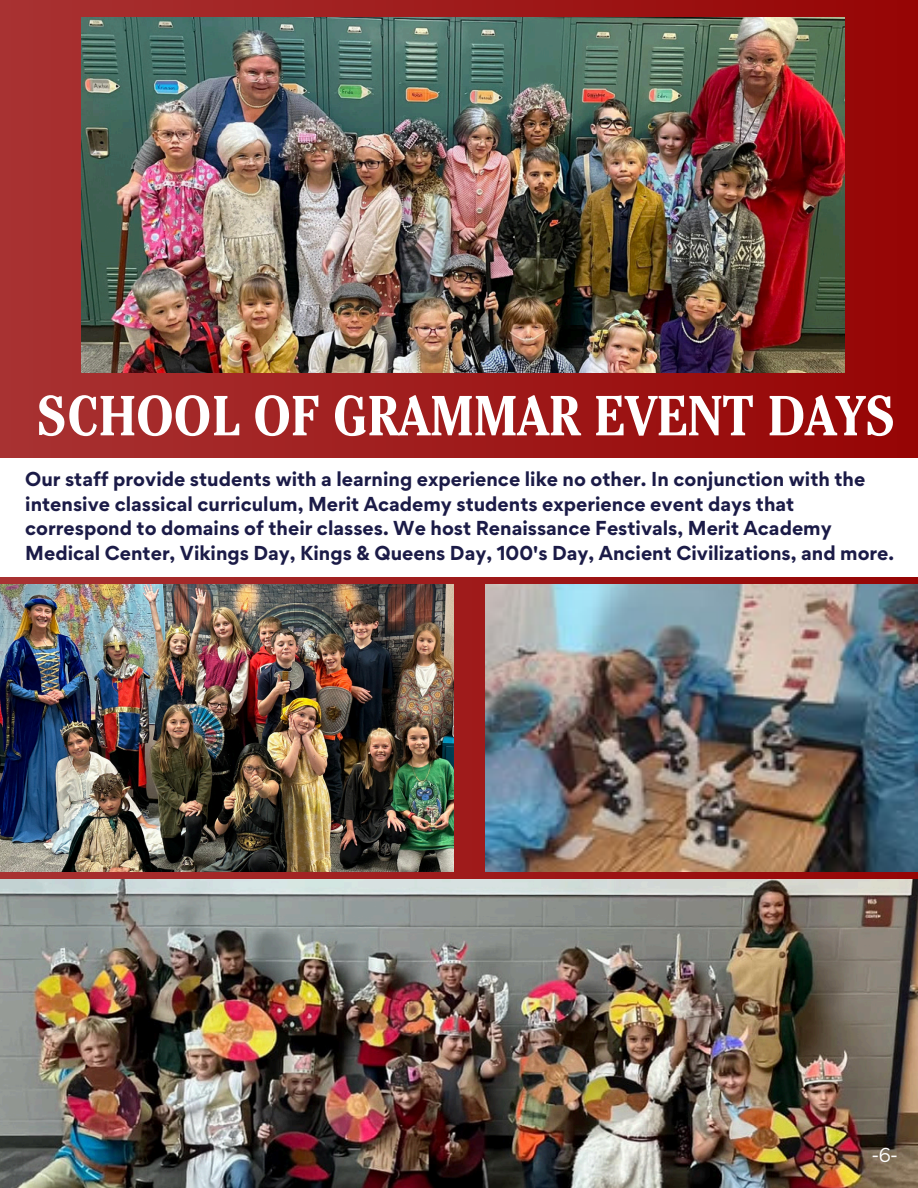
<style>
.page{position:relative;width:918px;height:1188px;background:#fff}
.page>*{position:absolute;margin:0;border:0;box-sizing:border-box;transform-origin:0 0}
.t1{font:700 condensed 56.25px "Cheltenham Pro";color:#fff}
.t2{font:700 18px/24.8px "Gordita";color:#1b1b47}
.t3{font:18px "Gordita";color:#fff}
</style>
<div class="page">
<div style="left:0;top:0;width:918px;height:1188px;background:linear-gradient(to right,#a93635,#970a0a)"></div>
<img style="left:82px;top:18px;width:763px;height:354px">
<img style="left:0;top:584px;width:453px;height:287px">
<img style="left:0;top:879px;width:918px;height:309px">
<div style="left:0;top:458px;width:918px;height:118px;background:#fff"></div>
<img style="left:485px;top:584px;width:433px;height:287px">
<p class="t1" style="left:36px;top:396px;width:861px">SCHOOL OF GRAMMAR EVENT DAYS</p>
<h1 class="t2" style="left:25px;top:466px;width:870px">Our staff provide students with a learning experience like no other. In conjunction with the intensive classical curriculum, Merit Academy students experience event days that correspond to domains of their classes. We host Renaissance Festivals, Merit Academy Medical Center, Vikings Day, Kings &amp; Queens Day, 100's Day, Ancient Civilizations, and more.</h1>
<p class="t3" style="left:871px;top:1142px;width:28px">-6-</p>
</div>
